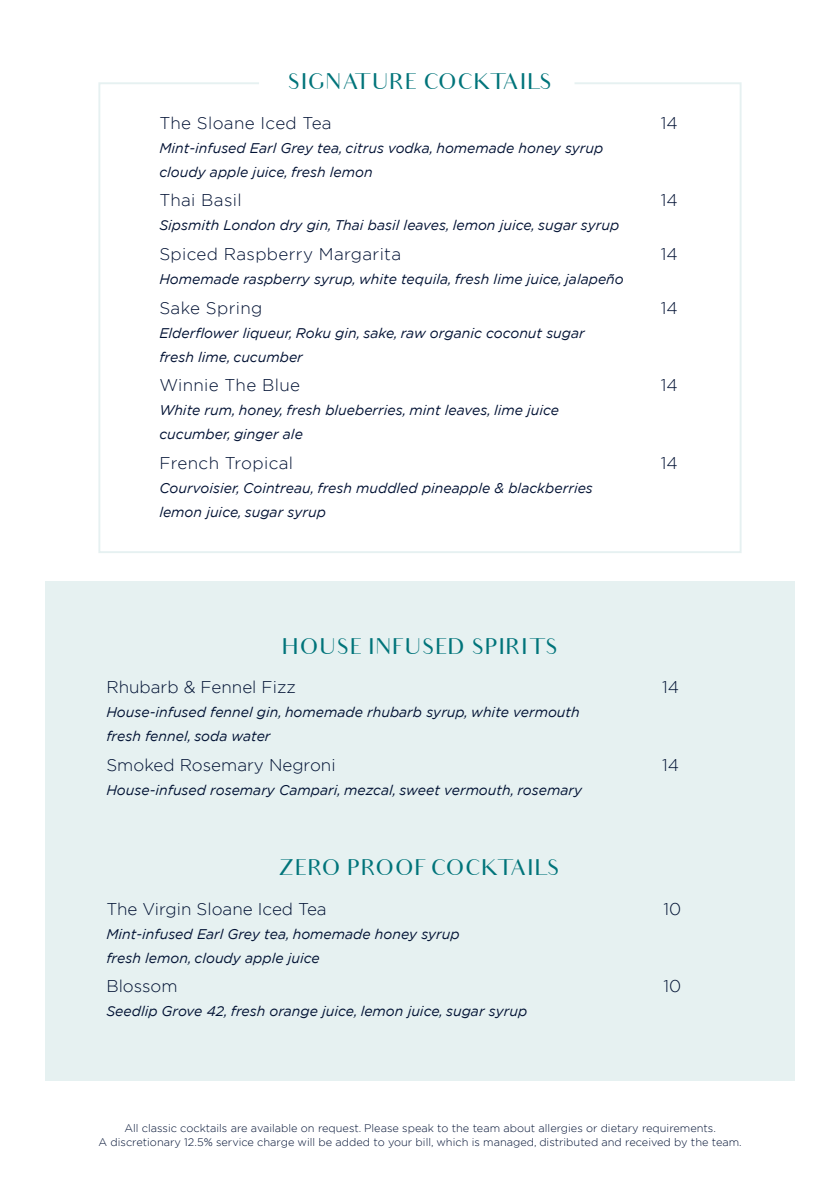
<style>
.page{position:relative;width:840px;height:1191px;background:#fff}
.page>*{position:absolute;margin:0;border:0;box-sizing:border-box;transform-origin:0 0}
.t1{font:22px "Audrey";color:#00747a}
.Body_Copy{font:300 17px "Gotham";color:#013}
.Body_Copy-2{font:300 17px "Gotham";letter-spacing:.02em;color:#013}
.Body_Copy-3{font:italic 14px/24px "Gotham";color:#013}
.Body{font:300 11px/13.2px "Gotham";color:#013;text-align:center}
</style>
<div class="page">
<div style="left:45px;top:581px;width:749px;height:499px;background:#e6f1f1"></div>
<svg style="left:98px;top:82px;width:644px;height:471px"></svg>
<p class="t1" style="left:287px;top:70px;width:267px">SIGNATURE COCKTAILS</p>
<p class="Body_Copy-2" style="left:159px;top:112px;width:174px">The Sloane Iced Tea</p>
<p class="Body_Copy-3" style="left:159px;top:135px;width:445px">Mint-infused Earl Grey tea, citrus vodka, homemade honey syrup cloudy apple juice, fresh lemon</p>
<p class="Body_Copy-2" style="left:159px;top:190px;width:84px">Thai Basil</p>
<p class="Body_Copy-3" style="left:159px;top:213px;width:461px">Sipsmith London dry gin, Thai basil leaves, lemon juice, sugar syrup</p>
<p class="Body_Copy-2" style="left:159px;top:243px;width:243px">Spiced Raspberry Margarita</p>
<p class="Body_Copy-3" style="left:159px;top:267px;width:465px">Homemade raspberry syrup, white tequila, fresh lime juice, jalapeño</p>
<p class="Body_Copy-2" style="left:159px;top:297px;width:104px">Sake Spring</p>
<p class="Body_Copy-3" style="left:159px;top:320px;width:427px">Elderflower liqueur, Roku gin, sake, raw organic coconut sugar fresh lime, cucumber</p>
<p class="Body_Copy-2" style="left:159px;top:374px;width:142px">Winnie The Blue</p>
<p class="Body_Copy-3" style="left:159px;top:398px;width:401px">White rum, honey, fresh blueberries, mint leaves, lime juice cucumber, ginger ale</p>
<p class="Body_Copy-2" style="left:159px;top:452px;width:135px">French Tropical</p>
<p class="Body_Copy-3" style="left:159px;top:475px;width:435px">Courvoisier, Cointreau, fresh muddled pineapple &amp; blackberries lemon juice, sugar syrup</p>
<p class="Body_Copy" style="left:660px;top:112px;width:18px">14</p>
<p class="Body_Copy" style="left:660px;top:190px;width:18px">14</p>
<p class="Body_Copy" style="left:660px;top:243px;width:18px">14</p>
<p class="Body_Copy" style="left:660px;top:297px;width:18px">14</p>
<p class="Body_Copy" style="left:660px;top:374px;width:18px">14</p>
<p class="Body_Copy" style="left:660px;top:452px;width:18px">14</p>
<p class="t1" style="left:281px;top:634px;width:278px">HOUSE INFUSED SPIRITS</p>
<p class="Body_Copy" style="left:106px;top:676px;width:191px">Rhubarb &amp; Fennel Fizz</p>
<p class="Body_Copy-3" style="left:106px;top:700px;width:474px">House-infused fennel gin, homemade rhubarb syrup, white vermouth fresh fennel, soda water</p>
<p class="Body_Copy" style="left:106px;top:754px;width:230px">Smoked Rosemary Negroni</p>
<p class="Body_Copy-3" style="left:106px;top:777px;width:477px">House-infused rosemary Campari, mezcal, sweet vermouth, rosemary</p>
<p class="t1" style="left:279px;top:855px;width:282px">ZERO PROOF COCKTAILS</p>
<p class="Body_Copy" style="left:106px;top:898px;width:222px">The Virgin Sloane Iced Tea</p>
<p class="Body_Copy-3" style="left:106px;top:921px;width:355px">Mint-infused Earl Grey tea, homemade honey syrup fresh lemon, cloudy apple juice</p>
<p class="Body_Copy" style="left:106px;top:975px;width:73px">Blossom</p>
<p class="Body_Copy-3" style="left:106px;top:999px;width:422px">Seedlip Grove 42, fresh orange juice, lemon juice, sugar syrup</p>
<p class="Body_Copy" style="left:661px;top:676px;width:18px">14</p>
<p class="Body_Copy" style="left:661px;top:754px;width:18px">14</p>
<p class="Body_Copy" style="left:663px;top:898px;width:19px">10</p>
<p class="Body_Copy" style="left:663px;top:975px;width:19px">10</p>
<p class="Body" style="left:99px;top:1121px;width:644px">All classic cocktails are available on request. Please speak to the team about allergies or dietary requirements.<br>A discretionary 12.5% service charge will be added to your bill, which is managed, distributed and received by the team.</p>
</div>
